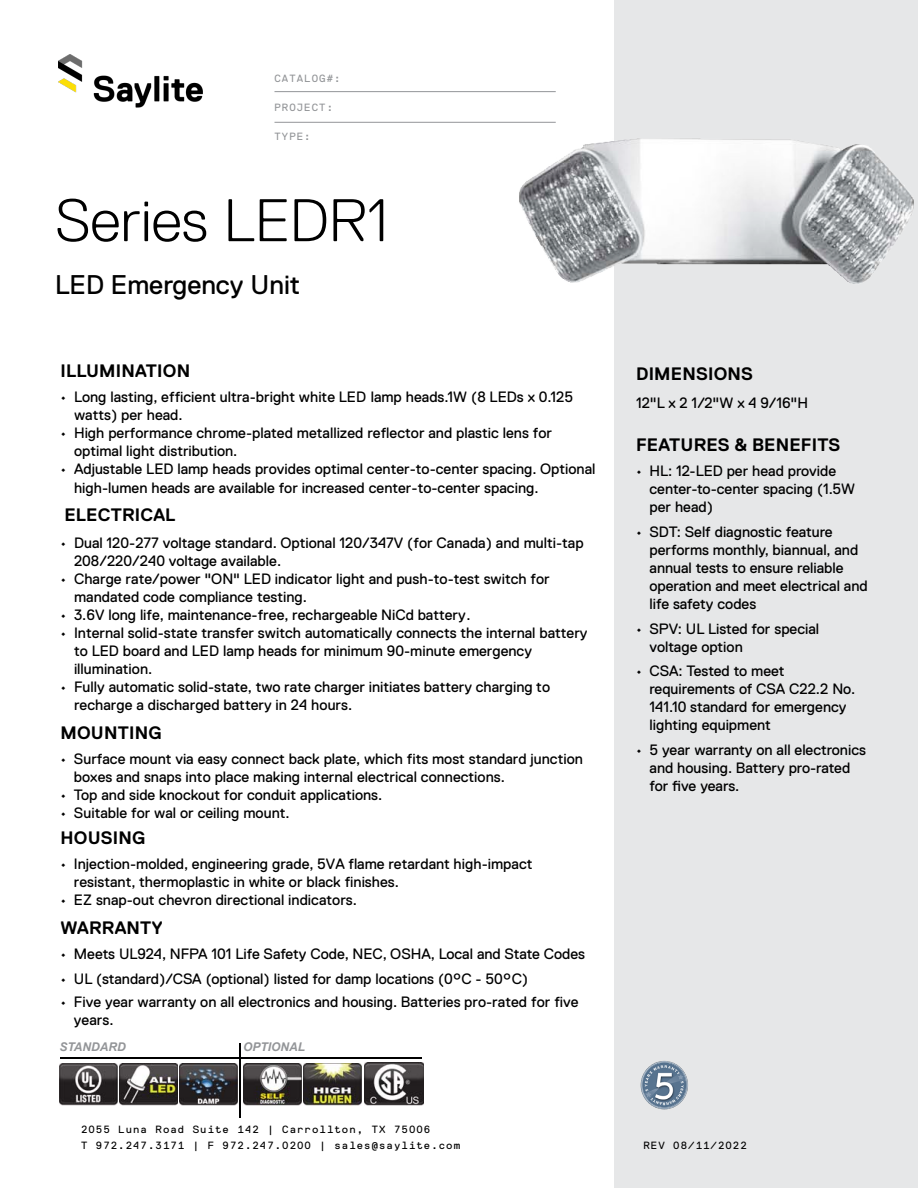
<style>
.page{position:relative;width:918px;height:1188px;background:#fff}
.page>*{position:absolute;margin:0;border:0;box-sizing:border-box;transform-origin:0 0}
.t1{font:300 60px "Replica Std";color:#000}
.t2{font:27px "Replica Std";color:#000}
.t3{font:700 18px "Replica Std";letter-spacing:.01em;color:#000}
.t4{font:15px/18px "Replica Std";color:#000}
.t5{font:italic 700 12px "Arial";color:#939598}
.t6{font:10.5px/16.5px "Replica Mono Std";letter-spacing:.1em;color:#000}
.t7{font:10.5px "Replica Mono Std";letter-spacing:.1em;color:#939598}
</style>
<div class="page">
<hr style="left:274px;top:122px;width:282px;height:1px;background:#939598">
<hr style="left:274px;top:91px;width:282px;height:1px;background:#939598">
<div style="left:614px;top:0;width:304px;height:1188px;background:#e6e7e8"></div>
<img style="left:58px;top:55px;width:144px;height:53px">
<img style="left:640px;top:1061px;width:48px;height:49px">
<img style="left:496px;top:121px;width:418px;height:163px">
<hr style="left:60px;top:1057px;width:362px;height:2px;background:#000">
<hr style="left:240px;top:1043px;width:1px;height:74px;background:#000">
<img style="left:60px;top:1063px;width:58px;height:43px">
<img style="left:120px;top:1063px;width:58px;height:43px">
<img style="left:180px;top:1064px;width:58px;height:42px">
<img style="left:243px;top:1064px;width:58px;height:42px">
<img style="left:304px;top:1063px;width:58px;height:42px">
<img style="left:365px;top:1063px;width:58px;height:42px">
<p class="t7" style="left:274px;top:72px;width:68px">CATALOG#:</p>
<p class="t7" style="left:274px;top:102px;width:60px">PROJECT:</p>
<p class="t7" style="left:274px;top:130px;width:38px">TYPE:</p>
<h1 class="t1" style="left:55px;top:187px;width:334px">Series LEDR1</h1>
<h2 class="t2" style="left:55px;top:270px;width:247px">LED Emergency Unit</h2>
<p class="t3" style="left:61px;top:361px;width:131px">ILLUMINATION</p>
<p class="t4" style="left:74px;top:388px;width:501px;text-indent:-14px">• Long lasting, efficient ultra-bright white LED lamp heads.1W (8 LEDs x 0.125 watts) per head.</p>
<p class="t4" style="left:74px;top:424px;width:480px;text-indent:-14px">• High performance chrome-plated metallized reflector and plastic lens for optimal light distribution.</p>
<p class="t4" style="left:74px;top:460px;width:523px;line-height:18.6px;text-indent:-14px">• Adjustable LED lamp heads provides optimal center-to-center spacing. Optional high-lumen heads are available for increased center-to-center spacing.</p>
<p class="t3" style="left:64px;top:505px;width:112px">ELECTRICAL</p>
<p class="t4" style="left:74px;top:534px;width:511px;text-indent:-14px">• Dual 120-277 voltage standard. Optional 120/347V (for Canada) and multi-tap<br>208/220/240 voltage available.</p>
<p class="t4" style="left:74px;top:570px;width:477px;text-indent:-14px">• Charge rate/power "ON" LED indicator light and push-to-test switch for mandated code compliance testing.</p>
<p class="t4" style="left:61px;top:606px;width:412px">• 3.6V long life, maintenance-free, rechargeable NiCd battery.</p>
<p class="t4" style="left:74px;top:624px;width:515px;text-indent:-13px">• Internal solid-state transfer switch automatically connects the internal battery to LED board and LED lamp heads for minimum 90-minute emergency illumination.</p>
<p class="t4" style="left:74px;top:678px;width:478px;text-indent:-14px">• Fully automatic solid-state, two rate charger initiates battery charging to recharge a discharged battery in 24 hours.</p>
<p class="t3" style="left:61px;top:723px;width:103px">MOUNTING</p>
<p class="t4" style="left:74px;top:750px;width:510px;text-indent:-14px">• Surface mount via easy connect back plate, which fits most standard junction boxes and snaps into place making internal electrical connections.</p>
<p class="t4" style="left:60px;top:786px;width:323px">• Top and side knockout for conduit applications.</p>
<p class="t4" style="left:60px;top:804px;width:231px">• Suitable for wal or ceiling mount.</p>
<p class="t3" style="left:61px;top:828px;width:86px">HOUSING</p>
<p class="t4" style="left:74px;top:855px;width:460px;text-indent:-13px">• Injection-molded, engineering grade, 5VA flame retardant high-impact resistant, thermoplastic in white or black finishes.</p>
<p class="t4" style="left:60px;top:891px;width:298px">• EZ snap-out chevron directional indicators.</p>
<p class="t3" style="left:61px;top:918px;width:104px">WARRANTY</p>
<p class="t4" style="left:60px;top:945px;width:526px">• Meets UL924, NFPA 101 Life Safety Code, NEC, OSHA, Local and State Codes</p>
<p class="t4" style="left:60px;top:970px;width:469px">• UL (standard)/CSA (optional) listed for damp locations (0°C - 50°C)</p>
<p class="t4" style="left:74px;top:993px;width:506px;text-indent:-14px">• Five year warranty on all electronics and housing. Batteries pro-rated for five years.</p>
<p class="t5" style="left:60px;top:1039px;width:68px">STANDARD</p>
<p class="t5" style="left:243px;top:1039px;width:64px">OPTIONAL</p>
<p class="t6" style="left:81px;top:1121px;width:381px">2055 Luna Road Suite 142 | Carrollton, TX 75006<br>T 972.247.3171 | F 972.247.0200 | sales@saylite.com</p>
<p class="t3" style="left:636px;top:364px;width:118px">DIMENSIONS</p>
<p class="t4" style="left:636px;top:394px;width:174px">12"L x 2 1/2"W x 4 9/16"H</p>
<p class="t3" style="left:636px;top:435px;width:206px">FEATURES &amp; BENEFITS</p>
<p class="t4" style="left:650px;top:462px;width:207px;text-indent:-14px">• HL: 12-LED per head provide center-to-center spacing (1.5W per head)</p>
<p class="t4" style="left:650px;top:523px;width:220px;text-indent:-14px">• SDT: Self diagnostic feature performs monthly, biannual, and annual tests to ensure reliable operation and meet electrical and life safety codes</p>
<p class="t4" style="left:650px;top:620px;width:171px;text-indent:-14px">• SPV: UL Listed for special voltage option</p>
<p class="t4" style="left:650px;top:662px;width:207px;text-indent:-14px">• CSA: Tested to meet requirements of CSA C22.2 No.<br>141.10 standard for emergency lighting equipment</p>
<p class="t4" style="left:650px;top:741px;width:218px;text-indent:-14px">• 5 year warranty on all electronics and housing. Battery pro-rated for five years.</p>
<p class="t6" style="left:644px;top:1137px;width:105px">REV 08/11/2022</p>
</div>
